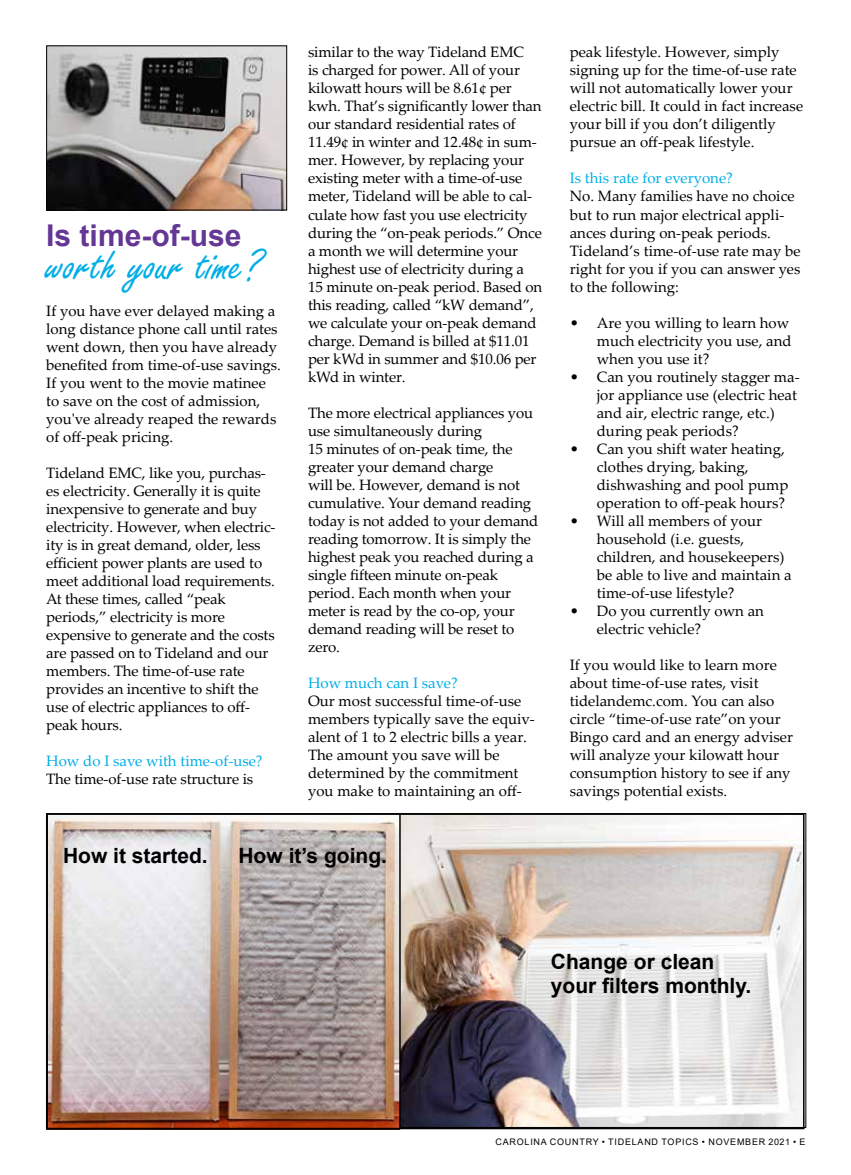
<style>
.page{position:relative;width:851px;height:1175px;background:#fff}
.page>*{position:absolute;margin:0;border:0;box-sizing:border-box;transform-origin:0 0}
.t1{font:48px "Freestyle Script";color:#00aee6}
.t2{font:700 30px "Arial";color:#643695}
.t3{font:700 21px/24px "Arial";color:#000}
.t4{font:15px/18px "Palatino Linotype";letter-spacing:-.01em;color:#000}
.t5{font:15px "Palatino Linotype";color:#00aee6}
.t6{font:9px "Arial";letter-spacing:.085em;color:#000}
</style>
<div class="page">
<img style="left:49px;top:816px;width:349px;height:310px">
<img style="left:402px;top:816px;width:399px;height:309px">
<div style="left:46px;top:813px;width:758px;height:316px;border:2px solid #000"></div>
<img style="left:48px;top:48px;width:237px;height:160px">
<div style="left:46px;top:46px;width:241px;height:164px;border:1px solid #000"></div>
<h2 class="t2" style="left:46px;top:214px;width:197px">Is time-of-use</h2>
<h1 class="t1" style="left:46px;top:239px;width:216px">worth your time?</h1>
<p class="t4" style="left:46px;top:301px;width:236px">If you have ever delayed making a long distance phone call until rates went down, then you have already benefited from time-of-use savings.<br>If you went to the movie matinee to save on the cost of admission, you've already reaped the rewards of off-peak pricing.</p>
<p class="t4" style="left:46px;top:463px;width:231px">Tideland EMC, like you, purchas&shy;es electricity. Generally it is quite inexpensive to generate and buy electricity. However, when electric&shy;ity is in great demand, older, less efficient power plants are used to meet additional load requirements.<br>At these times, called “peak periods,” electricity is more expensive to generate and the costs are passed on to Tideland and our members. The time-of-use rate provides an incentive to shift the use of electric appliances to off&shy;peak hours.</p>
<p class="t5" style="left:46px;top:750px;width:218px">How do I save with time-of-use?</p>
<p class="t4" style="left:46px;top:769px;width:208px">The time-of-use rate structure is</p>
<p class="t4" style="left:308px;top:43px;width:236px">similar to the way Tideland EMC<br>is charged for power. All of your kilowatt hours will be 8.61¢ per kwh. That’s significantly lower than our standard residential rates of<br>11.49¢ in winter and 12.48¢ in sum&shy;mer. However, by replacing your existing meter with a time-of-use meter, Tideland will be able to cal&shy;culate how fast you use electricity during the “on-peak periods.” Once a month we will determine your highest use of electricity during a<br>15 minute on-peak period. Based on this reading, called “kW demand”, we calculate your on-peak demand charge. Demand is billed at $11.01 per kWd in summer and $10.06 per kWd in winter.</p>
<p class="t4" style="left:308px;top:403px;width:232px">The more electrical appliances you use simultaneously during<br>15 minutes of on-peak time, the greater your demand charge<br>will be. However, demand is not cumulative. Your demand reading today is not added to your demand reading tomorrow. It is simply the highest peak you reached during a single fifteen minute on-peak period. Each month when your meter is read by the co-op, your demand reading will be reset to zero.</p>
<p class="t5" style="left:308px;top:672px;width:151px">How much can I save?</p>
<p class="t4" style="left:308px;top:691px;width:228px">Our most successful time-of-use members typically save the equiv&shy;alent of 1 to 2 electric bills a year.<br>The amount you save will be determined by the commitment you make to maintaining an off-</p>
<h3 class="t3" style="left:63px;top:844px;width:146px">How it started.</h3>
<h3 class="t3" style="left:238px;top:844px;width:150px">How it’s going.</h3>
<p class="t4" style="left:569px;top:43px;width:235px">peak lifestyle. However, simply signing up for the time-of-use rate will not automatically lower your electric bill. It could in fact increase your bill if you don’t diligently pursue an off-peak lifestyle.</p>
<p class="t5" style="left:569px;top:168px;width:164px">Is this rate for everyone?</p>
<p class="t4" style="left:569px;top:187px;width:232px">No. Many families have no choice but to run major electrical appli&shy;ances during on-peak periods.<br>Tideland’s time-of-use rate may be right for you if you can answer yes to the following:</p>
<p class="t4" style="left:596px;top:313px;width:196px;text-indent:-27px">• Are you willing to learn how much electricity you use, and when you use it?</p>
<p class="t4" style="left:596px;top:367px;width:204px;text-indent:-27px">• Can you routinely stagger ma&shy;jor appliance use (electric heat and air, electric range, etc.) during peak periods?</p>
<p class="t4" style="left:596px;top:439px;width:193px;text-indent:-27px">• Can you shift water heating, clothes drying, baking, dishwashing and pool pump operation to off-peak hours?</p>
<p class="t4" style="left:596px;top:511px;width:196px;text-indent:-27px">• Will all members of your household (i.e. guests, children, and housekeepers) be able to live and maintain a time-of-use lifestyle?</p>
<p class="t4" style="left:596px;top:601px;width:169px;text-indent:-27px">• Do you currently own an electric vehicle?</p>
<p class="t4" style="left:569px;top:655px;width:225px">If you would like to learn more about time-of-use rates, visit tidelandemc.com. You can also circle “time-of-use rate”on your<br>Bingo card and an energy adviser will analyze your kilowatt hour consumption history to see if any savings potential exists.</p>
<h3 class="t3" style="left:551px;top:950px;width:202px">Change or clean your filters monthly.</h3>
<p class="t6" style="left:495px;top:1135px;width:311px">CAROLINA COUNTRY • TIDELAND TOPICS • NOVEMBER 2021 • E</p>
</div>
